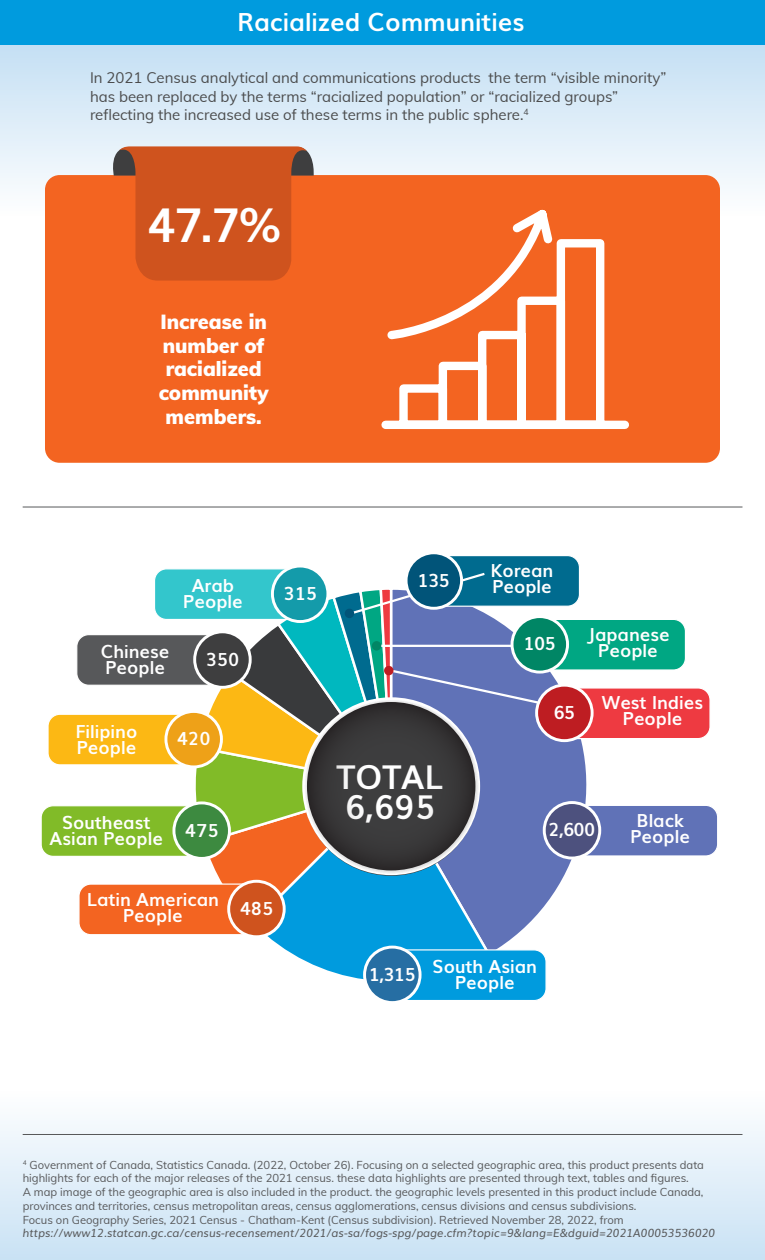
<style>
.page{position:relative;width:765px;height:1260px;background:#fff}
.page>*{position:absolute;margin:0;border:0;box-sizing:border-box;transform-origin:0 0}
.t1{font:700 46.62px "Muli";color:#fff}
.t2{font:700 32.88px "Muli";color:#fff}
.t3{font:700 25px "Muli";color:#fff}
.t4{font:900 20px "Muli";color:#fff}
.t5{font:700 18px/16px "Muli";color:#fff;text-align:center}
.t6{font:15px/18.8px "Muli";color:#4b4c4d}
.t7{font:11.25px/13.8px "Muli";color:#57585a}
.t8{font:italic 11.25px "Muli";color:#57585a}
</style>
<div class="page">
<div style="left:0;top:44px;width:765px;height:173px;background:linear-gradient(to bottom,#c4dff4,#fefefe)"></div>
<div style="left:0;top:0;width:765px;height:45px;background:#009bde"></div>
<div style="left:0;top:1088px;width:765px;height:172px;background:linear-gradient(to bottom,#fffffe,#c9e2f4)"></div>
<div style="left:45px;top:175px;width:675px;height:288px;background:#f36421;border-radius:15px"></div>
<svg style="left:107px;top:146px;width:209px;height:135px"></svg>
<svg style="left:381px;top:209px;width:248px;height:221px"></svg>
<hr style="left:23px;top:507px;width:719px;height:1px;background:#57585a">
<hr style="left:23px;top:1134px;width:719px;height:1px;background:#57585a">
<svg style="left:493px;top:601px;width:94px;height:348px"></svg>
<svg style="left:267px;top:927px;width:226px;height:52px"></svg>
<div style="left:572px;top:805px;width:146px;height:51px;background:#6072b7;border-radius:12px"></div>
<div style="left:571px;top:805px;width:147px;height:52px;border:1px solid #fff;border-radius:12px"></div>
<div style="left:564px;top:688px;width:146px;height:51px;background:#ee3a41;border-radius:12px"></div>
<div style="left:564px;top:687px;width:147px;height:52px;border:1px solid #fff;border-radius:12px"></div>
<div style="left:434px;top:556px;width:145px;height:50px;background:#006b8f;border-radius:12px"></div>
<div style="left:433px;top:555px;width:147px;height:52px;border:1px solid #fff;border-radius:12px"></div>
<div style="left:540px;top:619px;width:145px;height:51px;background:#00a783;border-radius:12px"></div>
<div style="left:539px;top:619px;width:147px;height:52px;border:1px solid #fff;border-radius:12px"></div>
<div style="left:544px;top:803px;width:56px;height:55px;background:#4d517e;border-radius:50%"></div>
<div style="left:543px;top:801px;width:58px;height:59px;border:3px solid #fff;border-radius:50%"></div>
<div style="left:392px;top:950px;width:154px;height:51px;background:#009bde;border-radius:12px"></div>
<div style="left:392px;top:949px;width:155px;height:52px;border:1px solid #fff;border-radius:12px"></div>
<div style="left:365px;top:947px;width:55px;height:56px;background:#266ea3;border-radius:50%"></div>
<div style="left:363px;top:946px;width:59px;height:58px;border:3px solid #fff;border-radius:50%"></div>
<div style="left:41px;top:806px;width:161px;height:50px;background:#81bb28;border-radius:12px"></div>
<div style="left:41px;top:805px;width:161px;height:52px;border:1px solid #fff;border-radius:12px"></div>
<div style="left:174px;top:803px;width:55px;height:55px;background:#3d8a40;border-radius:50%"></div>
<div style="left:172px;top:801px;width:59px;height:59px;border:3px solid #fff;border-radius:50%"></div>
<div style="left:79px;top:884px;width:178px;height:51px;background:#f36421;border-radius:12px"></div>
<div style="left:78px;top:884px;width:179px;height:51px;border:1px solid #fff;border-radius:12px"></div>
<svg style="left:229px;top:881px;width:55px;height:56px"></svg>
<div style="left:227px;top:880px;width:59px;height:58px;border:3px solid #fff;border-radius:50%"></div>
<div style="left:48px;top:714px;width:146px;height:51px;background:#fcb814;border-radius:12px"></div>
<div style="left:47px;top:714px;width:147px;height:51px;border:1px solid #fff;border-radius:12px"></div>
<div style="left:166px;top:711px;width:55px;height:56px;background:#eea118;border-radius:50%"></div>
<div style="left:164px;top:710px;width:59px;height:58px;border:3px solid #fff;border-radius:50%"></div>
<div style="left:77px;top:635px;width:146px;height:50px;background:#57585a;border-radius:12px"></div>
<div style="left:76px;top:634px;width:147px;height:52px;border:1px solid #fff;border-radius:12px"></div>
<div style="left:155px;top:569px;width:145px;height:50px;background:#33c6cc;border-radius:12px"></div>
<div style="left:154px;top:568px;width:147px;height:52px;border:1px solid #fff;border-radius:12px"></div>
<svg style="left:272px;top:566px;width:56px;height:56px"></svg>
<div style="left:271px;top:565px;width:58px;height:58px;border:3px solid #fff;border-radius:50%"></div>
<svg style="left:192px;top:572px;width:359px;height:355px"></svg>
<div style="left:406px;top:553px;width:56px;height:55px;background:#015479;border-radius:50%"></div>
<div style="left:405px;top:551px;width:58px;height:59px;border:3px solid #fff;border-radius:50%"></div>
<div style="left:512px;top:617px;width:56px;height:55px;background:#008665;border-radius:50%"></div>
<div style="left:511px;top:615px;width:58px;height:59px;border:3px solid #fff;border-radius:50%"></div>
<div style="left:537px;top:685px;width:55px;height:56px;background:#be1d22;border-radius:50%"></div>
<div style="left:535px;top:684px;width:59px;height:58px;border:3px solid #fff;border-radius:50%"></div>
<div style="left:384px;top:666px;width:10px;height:9px;background:#be1d22;border-radius:50%"></div>
<div style="left:372px;top:641px;width:9px;height:10px;background:#008665;border-radius:50%"></div>
<div style="left:345px;top:609px;width:9px;height:9px;background:#015479;border-radius:50%"></div>
<p class="t3" style="left:237px;top:1px;width:289px">Racialized Communities</p>
<p class="t6" style="left:90px;top:67px;width:578px">In 2021 Census analytical and communications products the term “visible minority” has been replaced by the terms “racialized population” or “racialized groups” reflecting the increased use of these terms in the public sphere.<sup>4</sup></p>
<p class="t1" style="left:147px;top:188px;width:137px">47.7%</p>
<p class="t4" style="left:160px;top:307px;width:108px">Increase in</p>
<p class="t4" style="left:163px;top:331px;width:104px">number of</p>
<p class="t4" style="left:166px;top:354px;width:98px">racialized</p>
<p class="t4" style="left:159px;top:378px;width:112px">community</p>
<p class="t4" style="left:166px;top:402px;width:98px">members.</p>
<p class="t5" style="left:101px;top:642px;width:70px;text-align:left">Chinese<br>People</p>
<p class="t5" style="left:192px;top:577px;width:44px">Arab</p>
<p class="t5" style="left:183px;top:593px;width:61px">People</p>
<p class="t5" style="left:206px;top:650px;width:35px">350</p>
<p class="t5" style="left:75px;top:722px;width:63px;text-align:left">Filipino<br>People</p>
<p class="t5" style="left:177px;top:730px;width:35px">420</p>
<p class="t5" style="left:283px;top:584px;width:35px">315</p>
<p class="t5" style="left:50px;top:814px;width:115px">Southeast<br>Asian People</p>
<p class="t5" style="left:185px;top:821px;width:35px">475</p>
<p class="t5" style="left:87px;top:891px;width:134px">Latin American<br>People</p>
<p class="t5" style="left:240px;top:900px;width:35px">485</p>
<p class="t5" style="left:418px;top:571px;width:34px">135</p>
<p class="t2" style="left:337px;top:750px;width:108px">TOTAL</p>
<p class="t2" style="left:345px;top:781px;width:92px">6,695</p>
<p class="t5" style="left:491px;top:561px;width:64px">Korean</p>
<p class="t5" style="left:492px;top:577px;width:61px">People</p>
<p class="t5" style="left:524px;top:635px;width:34px">105</p>
<p class="t5" style="left:586px;top:625px;width:85px">Japanese</p>
<p class="t5" style="left:598px;top:641px;width:61px">People</p>
<p class="t5" style="left:553px;top:703px;width:23px">65</p>
<p class="t5" style="left:602px;top:694px;width:103px">West Indies</p>
<p class="t5" style="left:623px;top:710px;width:61px">People</p>
<p class="t5" style="left:549px;top:821px;width:48px">2,600</p>
<p class="t5" style="left:637px;top:811px;width:48px">Black</p>
<p class="t5" style="left:630px;top:827px;width:61px">People</p>
<p class="t5" style="left:369px;top:965px;width:48px">1,315</p>
<p class="t5" style="left:433px;top:958px;width:106px">South Asian<br>People</p>
<p class="t7" style="left:23px;top:1157px;width:683px"><sup>4</sup> Government of Canada, Statistics Canada. (2022, October 26). Focusing on a selected geographic area, this product presents data highlights for each of the major releases of the 2021 census. these data highlights are presented through text, tables and figures.</p>
<p class="t7" style="left:23px;top:1185px;width:682px">A map image of the geographic area is also included in the product. the geographic levels presented in this product include Canada, provinces and territories, census metropolitan areas, census agglomerations, census divisions and census subdivisions.</p>
<p class="t7" style="left:23px;top:1212px;width:603px">Focus on Geography Series, 2021 Census - Chatham-Kent (Census subdivision). Retrieved November 28, 2022, from</p>
<p class="t8" style="left:23px;top:1224px;width:694px">https://www12.statcan.gc.ca/census-recensement/2021/as-sa/fogs-spg/page.cfm?topic=9&amp;lang=E&amp;dguid=2021A00053536020</p>
</div>
